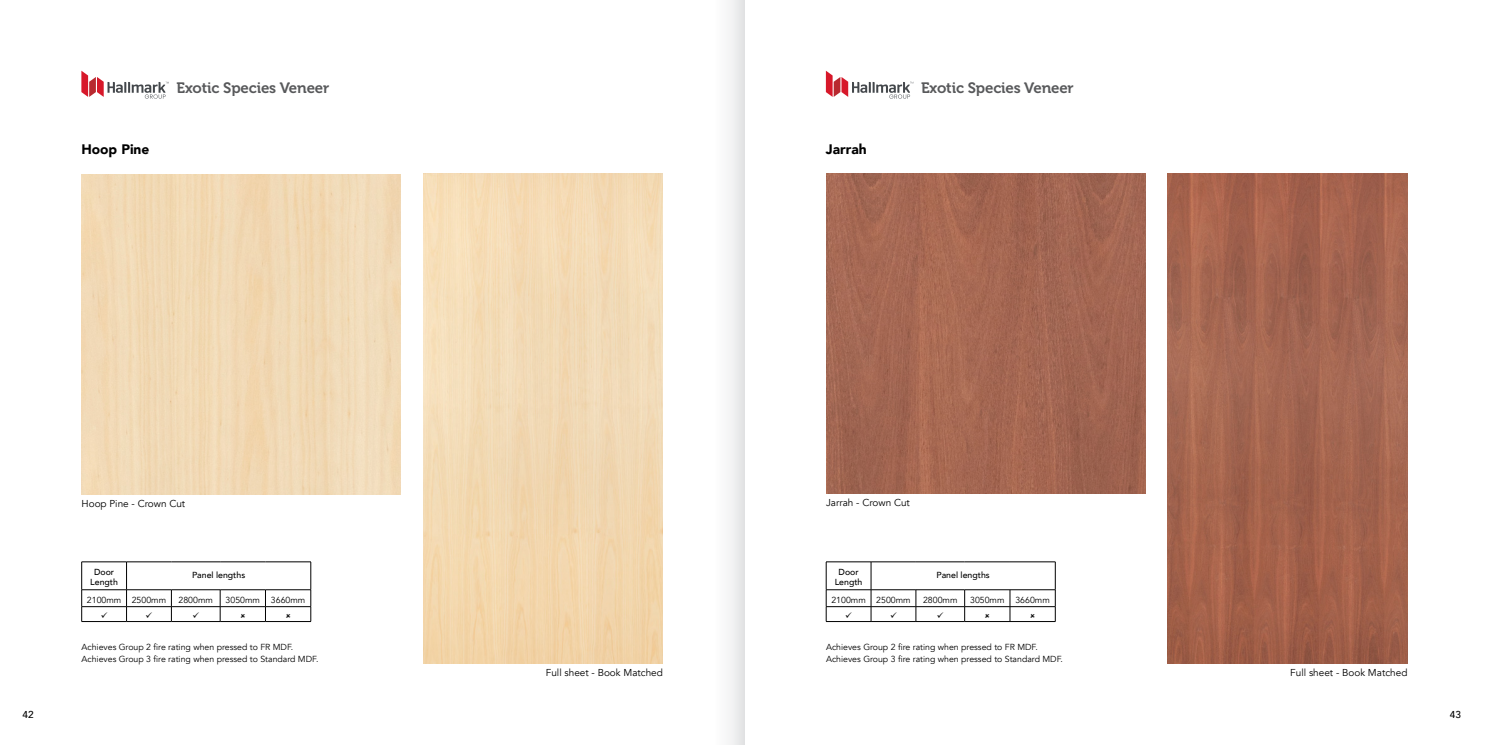
<style>
.page{position:relative;width:1489px;height:745px;background:#fff}
.page>*{position:absolute;margin:0;border:0;box-sizing:border-box;transform-origin:0 0}
.t1{font:15px "Museo 700";letter-spacing:-.01em;color:#58595b}
.t2{font:900 13.75px "Avenir";color:#000}
.t3{font:10px "Avenir";color:#000}
.t4{font:500 10px "Avenir";color:#000}
.t5{font:8.75px/12.5px "Avenir";color:#000}
.t6{font:500 8.75px/10px "Avenir";color:#000;text-align:center}
</style>
<div class="page">
<hr style="left:826px;top:621px;width:45px;height:1px;background:#000">
<hr style="left:871px;top:621px;width:44px;height:1px;background:#000">
<hr style="left:915px;top:621px;width:49px;height:1px;background:#000">
<hr style="left:964px;top:621px;width:45px;height:1px;background:#000">
<hr style="left:1009px;top:621px;width:46px;height:1px;background:#000">
<svg style="left:825px;top:71px;width:88px;height:28px"></svg>
<img style="left:826px;top:174px;width:318px;height:319px">
<img style="left:1167px;top:174px;width:240px;height:489px">
<hr style="left:81px;top:621px;width:45px;height:1px;background:#000">
<hr style="left:126px;top:621px;width:45px;height:1px;background:#000">
<hr style="left:171px;top:621px;width:49px;height:1px;background:#000">
<hr style="left:220px;top:621px;width:45px;height:1px;background:#000">
<hr style="left:265px;top:621px;width:46px;height:1px;background:#000">
<svg style="left:81px;top:71px;width:88px;height:28px"></svg>
<img style="left:81px;top:175px;width:319px;height:318px">
<img style="left:423px;top:174px;width:240px;height:489px">
<svg style="left:729px;top:0;width:15px;height:744px"></svg>
<svg style="left:826px;top:561px;width:230px;height:60px"></svg>
<svg style="left:81px;top:561px;width:230px;height:60px"></svg>
<h1 class="t1" style="left:176px;top:79px;width:154px">Exotic Species Veneer</h1>
<h1 class="t1" style="left:921px;top:79px;width:154px">Exotic Species Veneer</h1>
<h2 class="t2" style="left:81px;top:138px;width:69px">Hoop Pine</h2>
<h2 class="t2" style="left:825px;top:138px;width:42px">Jarrah</h2>
<p class="t3" style="left:81px;top:497px;width:105px">Hoop Pine - Crown Cut</p>
<p class="t3" style="left:826px;top:496px;width:85px">Jarrah - Crown Cut</p>
<p class="t6" style="left:90px;top:565px;width:29px">Door<br>Length</p>
<p class="t6" style="left:192px;top:569px;width:55px">Panel lengths</p>
<p class="t5" style="left:87px;top:593px;width:81px">2100mm 2500mm</p>
<p class="t5" style="left:179px;top:593px;width:36px">2800mm</p>
<p class="t5" style="left:226px;top:593px;width:81px">3050mm 3660mm</p>
<p class="t6" style="left:834px;top:565px;width:29px">Door<br>Length</p>
<p class="t6" style="left:936px;top:569px;width:55px">Panel lengths</p>
<p class="t5" style="left:831px;top:593px;width:81px">2100mm 2500mm</p>
<p class="t5" style="left:923px;top:593px;width:36px">2800mm</p>
<p class="t5" style="left:970px;top:593px;width:81px">3050mm 3660mm</p>
<p class="t5" style="left:81px;top:640px;width:238px">Achieves Group 2 fire rating when pressed to FR MDF.<br>Achieves Group 3 fire rating when pressed to Standard MDF.</p>
<p class="t5" style="left:826px;top:640px;width:238px">Achieves Group 2 fire rating when pressed to FR MDF.<br>Achieves Group 3 fire rating when pressed to Standard MDF.</p>
<p class="t3" style="left:546px;top:666px;width:119px">Full sheet - Book Matched</p>
<p class="t3" style="left:1290px;top:666px;width:119px">Full sheet - Book Matched</p>
<p class="t4" style="left:22px;top:705px;width:13px">42</p>
<p class="t4" style="left:1449px;top:705px;width:13px">43</p>
</div>
